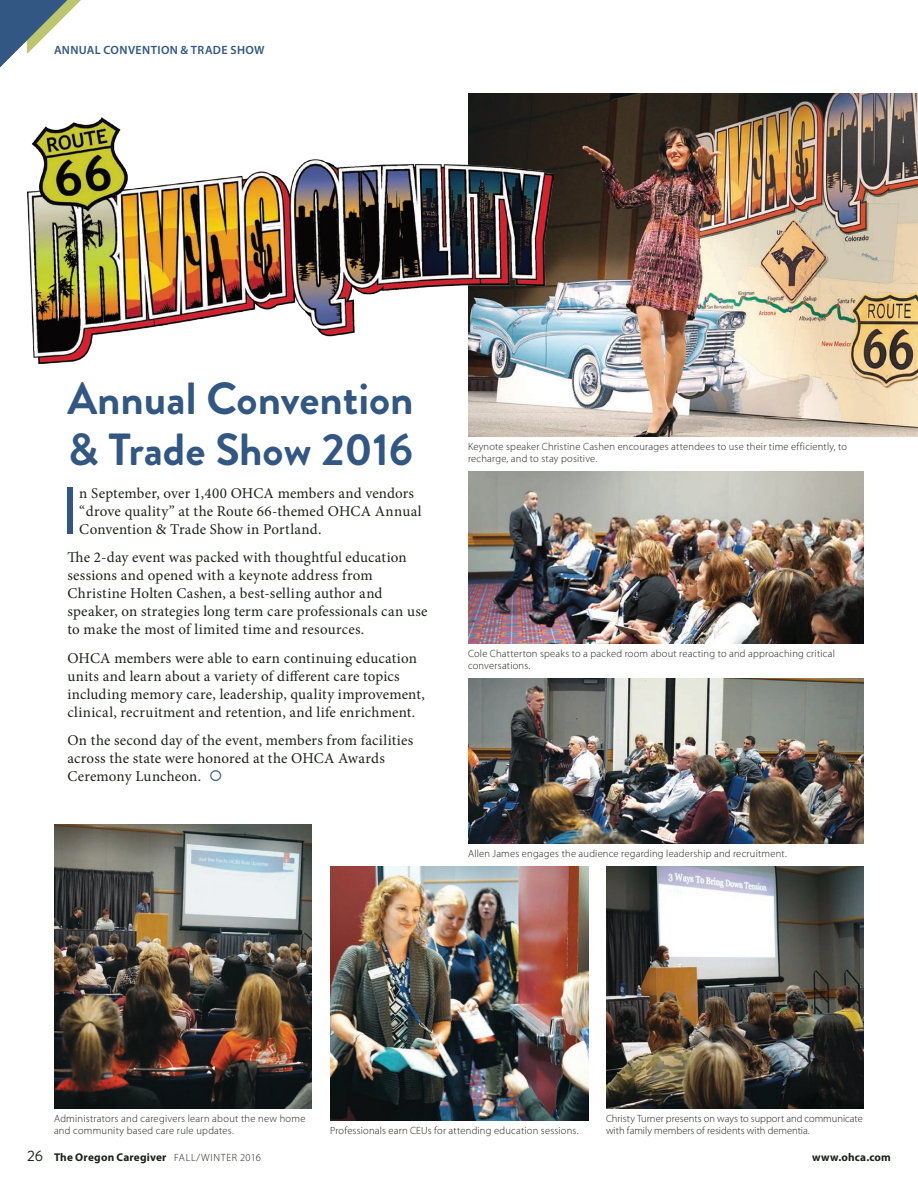
<style>
.page{position:relative;width:918px;height:1188px;background:#fff}
.page>*{position:absolute;margin:0;border:0;box-sizing:border-box;transform-origin:0 0}
.t1{font:68.4px "Myriad Pro";color:#315782}
.t2{font:700 45px/51px "Brandon Grotesque";color:#315782}
.t3{font:15px/18px "Minion Pro";letter-spacing:.01em;color:#1d211a}
.t4{font:600 12px "Myriad Pro";letter-spacing:.03em;color:#315782}
.t5{font:700 11.25px "Myriad Pro";letter-spacing:.015em;color:#1d211a}
.t6{font:300 10.5px/12px "Myriad Pro";letter-spacing:.02em;color:#1d211a}
.t7{font:300 10.5px/12px "Myriad Pro";color:#1d211a}
.s1{color:#315782}
.s2{font-family:"Brandon Grotesque";font-weight:400;font-size:15px}
.s3{font-weight:300;font-size:10.5px}
</style>
<div class="page">
<svg style="left:0;top:0;width:81px;height:68px"></svg>
<img style="left:468px;top:93px;width:450px;height:343px">
<img style="left:330px;top:866px;width:258px;height:254px">
<img style="left:468px;top:679px;width:396px;height:164px">
<img style="left:606px;top:866px;width:258px;height:242px">
<img style="left:54px;top:825px;width:258px;height:283px">
<img style="left:468px;top:471px;width:396px;height:173px">
<img style="left:27px;top:117px;width:526px;height:246px">
<p class="t4" style="left:54px;top:42px;width:9px">ANN</p>
<p class="t4" style="left:79px;top:42px;width:186px">UAL CONVENTION &amp; TRADE SHOW</p>
<h2 class="t2" style="left:68px;top:374px;width:348px">Annual Convention &amp; Trade Show 2016</h2>
<h1 class="t1" style="left:62px;top:469px;width:18px">I</h1>
<p class="t3" style="left:79px;top:484px;width:344px">n September, over 1,400 OHCA members and vendors “drove quality” at the Route 66-themed OHCA Annual<br>Convention &amp; Trade Show in Portland.</p>
<p class="t3" style="left:67px;top:549px;width:362px">The 2-day event was packed with thoughtful education sessions and opened with a keynote address from Christine Holten Cashen, a best-selling author and speaker, on strategies long term care professionals can use to make the most of limited time and resources.</p>
<p class="t3" style="left:67px;top:649px;width:359px">OHCA members were able to earn continuing education units and learn about a variety of different care topics including memory care, leadership, quality improvement, clinical, recruitment and retention, and life enrichment.</p>
<p class="t3" style="left:67px;top:732px;width:347px">On the second day of the event, members from facilities across the state were honored at the OHCA Awards<br>Ceremony Luncheon. <span class="s1">○</span></p>
<p class="t6" style="left:468px;top:440px;width:381px">Keynote speaker Christine Cashen encourages attendees to use their time efficiently, to recharge, and to stay positive.</p>
<p class="t6" style="left:468px;top:648px;width:369px">Cole Chatterton speaks to a packed room about reacting to and approaching critical conversations.</p>
<p class="t6" style="left:468px;top:847px;width:320px">Allen James engages the audience regarding leadership and recruitment.</p>
<p class="t6" style="left:54px;top:1112px;width:253px">Administrators and caregivers learn about the new home and community based care rule updates.</p>
<p class="t6" style="left:330px;top:1124px;width:250px">Professionals earn CEUs for attending education sessions.</p>
<p class="t7" style="left:606px;top:1112px;width:258px">Christy Turner presents on ways to support and communicate with family members of residents with dementia.</p>
<p class="t5" style="left:27px;top:1150px;width:235px"><span class="s2">26</span> The Oregon Caregiver <span class="s3">Fall/Wint er 2016</span></p>
<p class="t5" style="left:812px;top:1150px;width:80px">www.ohca.com</p>
</div>
